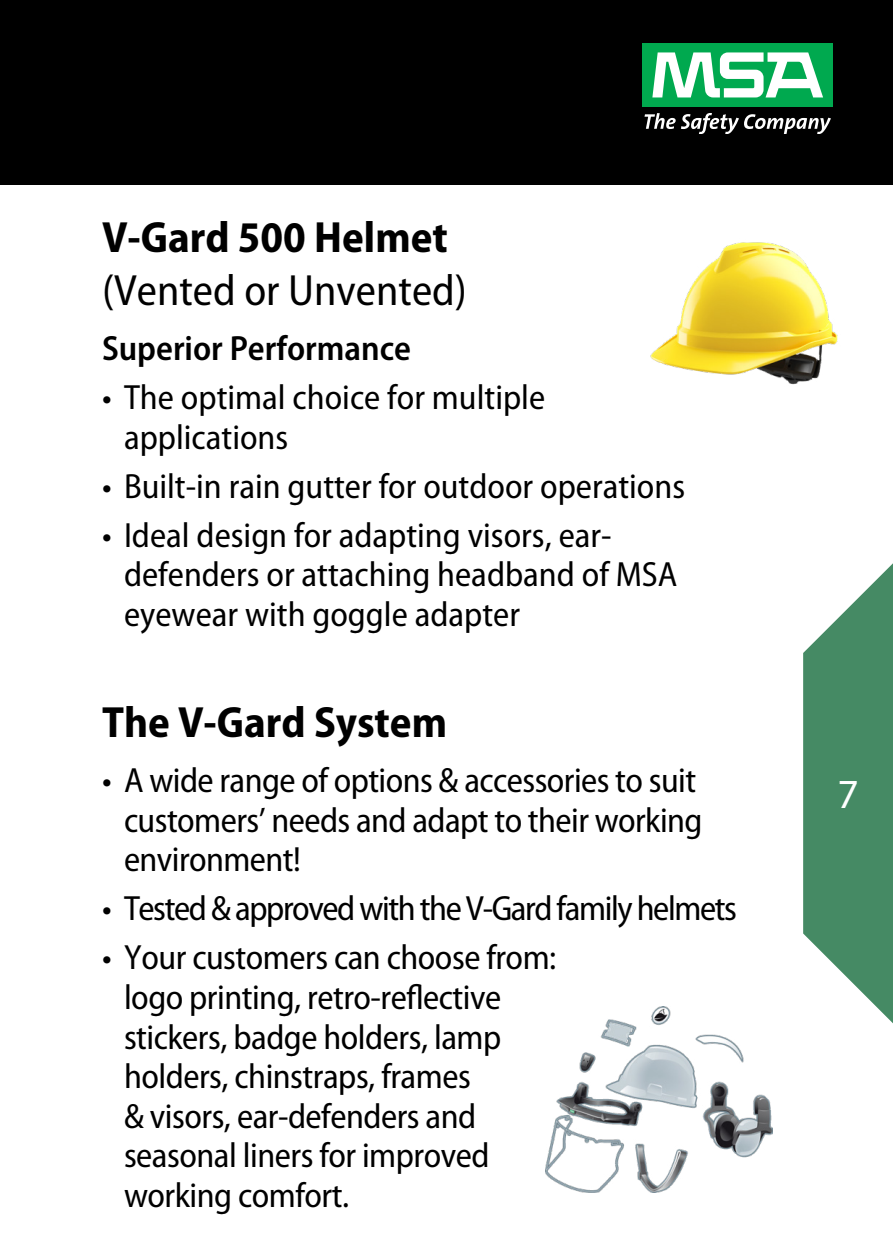
<style>
.page{position:relative;width:893px;height:1259px;background:#fff}
.page>*{position:absolute;margin:0;border:0;box-sizing:border-box;transform-origin:0 0}
.t1{font:700 semi-condensed 43.8px "Myriad Pro";color:#000}
.t2{font:semi-condensed 43.8px "Myriad Pro";color:#000}
.t3{font:41.4px "Myriad Pro";color:#fff}
.t4{font:semi-condensed 35.1px/39.6px "Myriad Pro";letter-spacing:-.015em;color:#000}
.t5{font:semi-condensed 35.1px "Myriad Pro";letter-spacing:-.04em;color:#000}
.t6{font:600 semi-condensed 35.1px "Myriad Pro";color:#000}
</style>
<div class="page">
<div style="left:0;top:0;width:893px;height:185px;background:#000"></div>
<div style="left:642px;top:43px;width:191px;height:64px;background:#00a94f"></div>
<svg style="left:652px;top:52px;width:171px;height:45px"></svg>
<svg style="left:644px;top:113px;width:187px;height:21px"></svg>
<svg style="left:803px;top:563px;width:90px;height:460px"></svg>
<img style="left:650px;top:242px;width:188px;height:143px">
<img style="left:546px;top:1007px;width:227px;height:185px">
<p class="t1" style="left:102px;top:209px;width:347px">V-Gard 500 Helmet</p>
<p class="t2" style="left:102px;top:263px;width:366px">(Vented or Unvented)</p>
<p class="t6" style="left:102px;top:326px;width:311px">Superior Performance</p>
<p class="t4" style="left:124px;top:377px;width:423px;text-indent:-22px">• The optimal choice for multiple applications</p>
<p class="t4" style="left:102px;top:465px;width:585px">• Built-in rain gutter for outdoor operations</p>
<p class="t4" style="left:124px;top:514px;width:555px;text-indent:-22px">• Ideal design for adapting visors, ear&shy;defenders or attaching headband of MSA eyewear with goggle adapter</p>
<p class="t1" style="left:102px;top:694px;width:347px">The V-Gard System</p>
<p class="t4" style="left:124px;top:760px;width:580px;text-indent:-22px">• A wide range of options &amp; accessories to suit customers’ needs and adapt to their working environment!</p>
<p class="t5" style="left:102px;top:887px;width:636px">• Tested &amp; approved with the V-Gard family helmets</p>
<p class="t4" style="left:124px;top:937px;width:434px;text-indent:-22px">• Your customers can choose from: logo printing, retro-reflective stickers, badge holders, lamp holders, chinstraps, frames<br>&amp; visors, ear-defenders and seasonal liners for improved working comfort.</p>
<p class="t3" style="left:837px;top:768px;width:23px">7</p>
</div>
